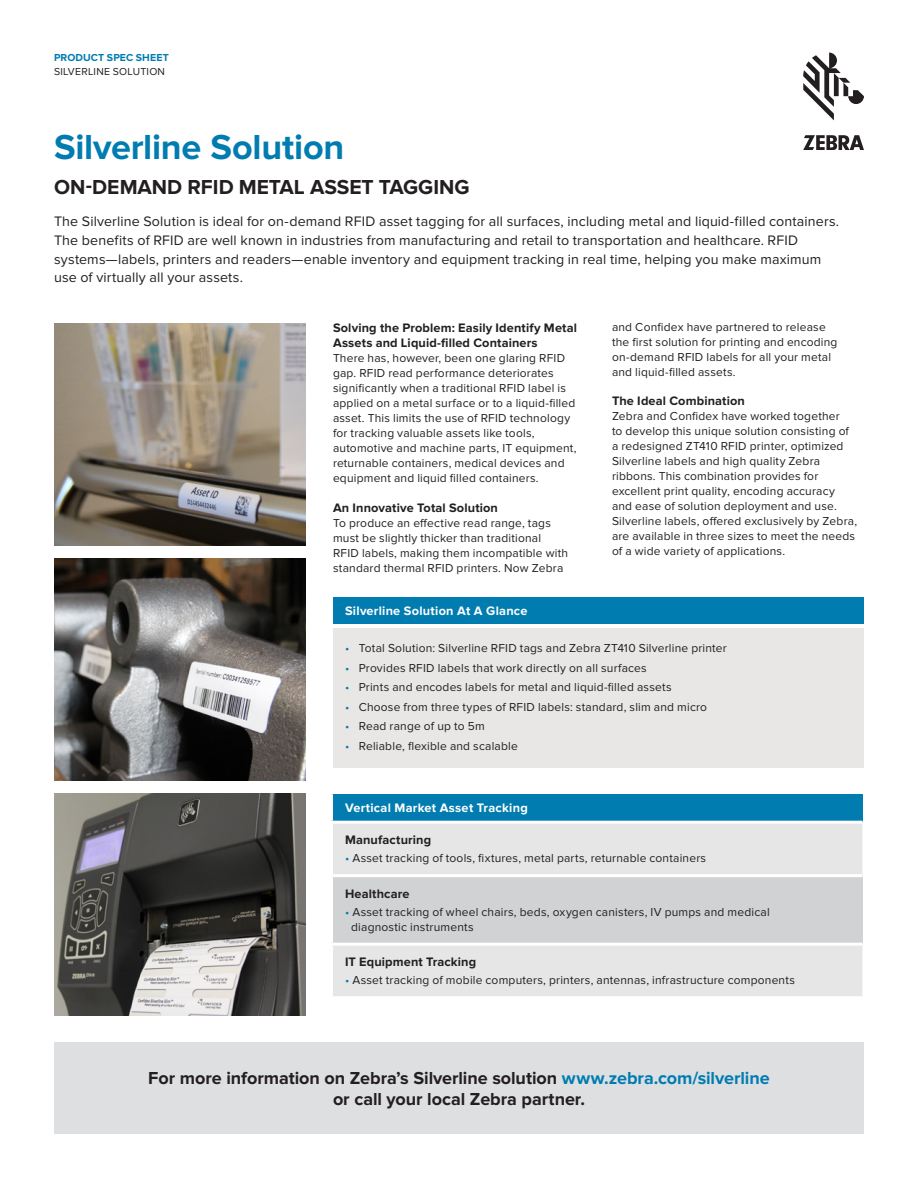
<style>
.page{position:relative;width:918px;height:1188px;background:#fff}
.page>*{position:absolute;margin:0;border:0;box-sizing:border-box;transform-origin:0 0}
.Headline{font:700 36px "Proxima Nova";letter-spacing:-.005em;color:#007cb1}
.Subhead{font:700 21px "Proxima Nova";color:#231f20}
.CTA-Call_To_Action{font:700 18px "Proxima Nova";letter-spacing:-.005em;color:#231f20}
.Intro_Body{font:14.25px/18.8px "Proxima Nova";letter-spacing:.01em;color:#231f20}
.Sub_Subhead_Black{font:700 12.75px/15.8px "Proxima Nova";letter-spacing:.01em;color:#231f20}
.Chart_White_Heads{font:700 12.75px "Proxima Nova";letter-spacing:.02em;color:#fff}
.Body{font:700 12.75px "Proxima Nova";letter-spacing:.01em;color:#231f20}
.Body-2{font:12px/15px "Proxima Nova";letter-spacing:.015em;color:#231f20}
.t1{font:10.5px "Proxima Nova";letter-spacing:.025em;color:#231f20}
.t2{font:700 10.5px "Proxima Nova";letter-spacing:.01em;color:#007cb1}
.s1{color:#007cb1}
</style>
<div class="page">
<div style="left:333px;top:598px;width:530px;height:26px;background:#007cb1"></div>
<div style="left:332px;top:794px;width:531px;height:28px;background:#007cb1"></div>
<div style="left:333px;top:824px;width:530px;height:172px;background:#e6e6e7"></div>
<div style="left:332px;top:876px;width:531px;height:68px;background:#d1d2d3"></div>
<hr style="left:330px;top:874px;width:533px;height:3px;background:#fff">
<hr style="left:330px;top:877px;width:3px;height:66px;background:#fff">
<hr style="left:330px;top:943px;width:533px;height:3px;background:#fff">
<hr style="left:330px;top:821px;width:533px;height:3px;background:#fff">
<hr style="left:330px;top:794px;width:3px;height:27px;background:#fff">
<div style="left:333px;top:628px;width:530px;height:140px;background:#e8e7e5"></div>
<img style="left:54px;top:324px;width:252px;height:221px">
<img style="left:54px;top:559px;width:252px;height:221px">
<img style="left:54px;top:794px;width:252px;height:221px">
<div style="left:54px;top:1042px;width:810px;height:92px;background:#dedfe1"></div>
<svg style="left:803px;top:53px;width:61px;height:67px"></svg>
<svg style="left:803px;top:135px;width:61px;height:15px"></svg>
<p class="t2" style="left:54px;top:51px;width:116px">PRODUCT SPEC SHEET</p>
<p class="t1" style="left:54px;top:66px;width:113px">SILVERLINE SOLUTION</p>
<p class="Headline" style="left:54px;top:126px;width:292px">Silverline Solution</p>
<p class="Subhead" style="left:54px;top:175px;width:417px">ON-DEMAND RFID METAL ASSET TAGGING</p>
<p class="Intro_Body" style="left:54px;top:212px;width:787px">The Silverline Solution is ideal for on-demand RFID asset tagging for all surfaces, including metal and liquid-filled containers.<br>The benefits of RFID are well known in industries from manufacturing and retail to transportation and healthcare. RFID systems—labels, printers and readers—enable inventory and equipment tracking in real time, helping you make maximum use of virtually all your assets.</p>
<p class="Sub_Subhead_Black" style="left:333px;top:320px;width:246px">Solving the Problem: Easily Identify Metal<br>Assets and Liquid-filled Containers</p>
<p class="Body-2" style="left:333px;top:351px;width:245px">There has, however, been one glaring RFID gap. RFID read performance deteriorates significantly when a traditional RFID label is applied on a metal surface or to a liquid-filled asset. This limits the use of RFID technology for tracking valuable assets like tools, automotive and machine parts, IT equipment, returnable containers, medical devices and equipment and liquid filled containers.</p>
<p class="Sub_Subhead_Black" style="left:333px;top:500px;width:167px">An Innovative Total Solution</p>
<p class="Body-2" style="left:333px;top:515px;width:237px">To produce an effective read range, tags must be slightly thicker than traditional RFID labels, making them incompatible with standard thermal RFID printers. Now Zebra</p>
<p class="Body-2" style="left:612px;top:320px;width:227px">and Confidex have partnered to release the first solution for printing and encoding on-demand RFID labels for all your metal and liquid-filled assets.</p>
<p class="Sub_Subhead_Black" style="left:612px;top:394px;width:134px">The Ideal Combination</p>
<p class="Body-2" style="left:612px;top:409px;width:247px">Zebra and Confidex have worked together<br>to develop this unique solution consisting of a redesigned ZT410 RFID printer, optimized Silverline labels and high quality Zebra ribbons. This combination provides for excellent print quality, encoding accuracy and ease of solution deployment and use.<br>Silverline labels, offered exclusively by Zebra, are available in three sizes to meet the needs of a wide variety of applications.</p>
<p class="Chart_White_Heads" style="left:345px;top:604px;width:184px">Silverline Solution At A Glance</p>
<p class="Body-2" style="left:345px;top:641px;width:383px"><span class="s1">•</span> Total Solution: Silverline RFID tags and Zebra ZT410 Silverline printer</p>
<p class="Body-2" style="left:345px;top:661px;width:303px"><span class="s1">•</span> Provides RFID labels that work directly on all surfaces</p>
<p class="Body-2" style="left:345px;top:680px;width:328px"><span class="s1">•</span> Prints and encodes labels for metal and liquid-filled assets</p>
<p class="Body-2" style="left:345px;top:700px;width:363px"><span class="s1">•</span> Choose from three types of RFID labels: standard, slim and micro</p>
<p class="Body-2" style="left:345px;top:719px;width:141px"><span class="s1">•</span> Read range of up to 5m</p>
<p class="Body-2" style="left:345px;top:739px;width:174px"><span class="s1">•</span> Reliable, flexible and scalable</p>
<p class="Chart_White_Heads" style="left:345px;top:801px;width:184px">Vertical Market Asset Tracking</p>
<p class="Body" style="left:345px;top:833px;width:88px">Manufacturing</p>
<p class="Body-2" style="left:345px;top:851px;width:363px"><span class="s1">•</span> Asset tracking of tools, fixtures, metal parts, returnable containers</p>
<p class="Body" style="left:345px;top:886px;width:66px">Healthcare</p>
<p class="Body-2" style="left:351px;top:904px;width:420px;text-indent:-6px"><span class="s1">•</span> Asset tracking of wheel chairs, beds, oxygen canisters, IV pumps and medical diagnostic instruments</p>
<p class="Body" style="left:345px;top:955px;width:133px">IT Equipment Tracking</p>
<p class="Body-2" style="left:345px;top:973px;width:452px"><span class="s1">•</span> Asset tracking of mobile computers, printers, antennas, infrastructure components</p>
<p class="CTA-Call_To_Action" style="left:148px;top:1067px;width:623px">For more information on Zebra’s Silverline solution <span class="s1">www.zebra.com/silverline</span></p>
<p class="CTA-Call_To_Action" style="left:333px;top:1088px;width:253px">or call your local Zebra partner.</p>
</div>
